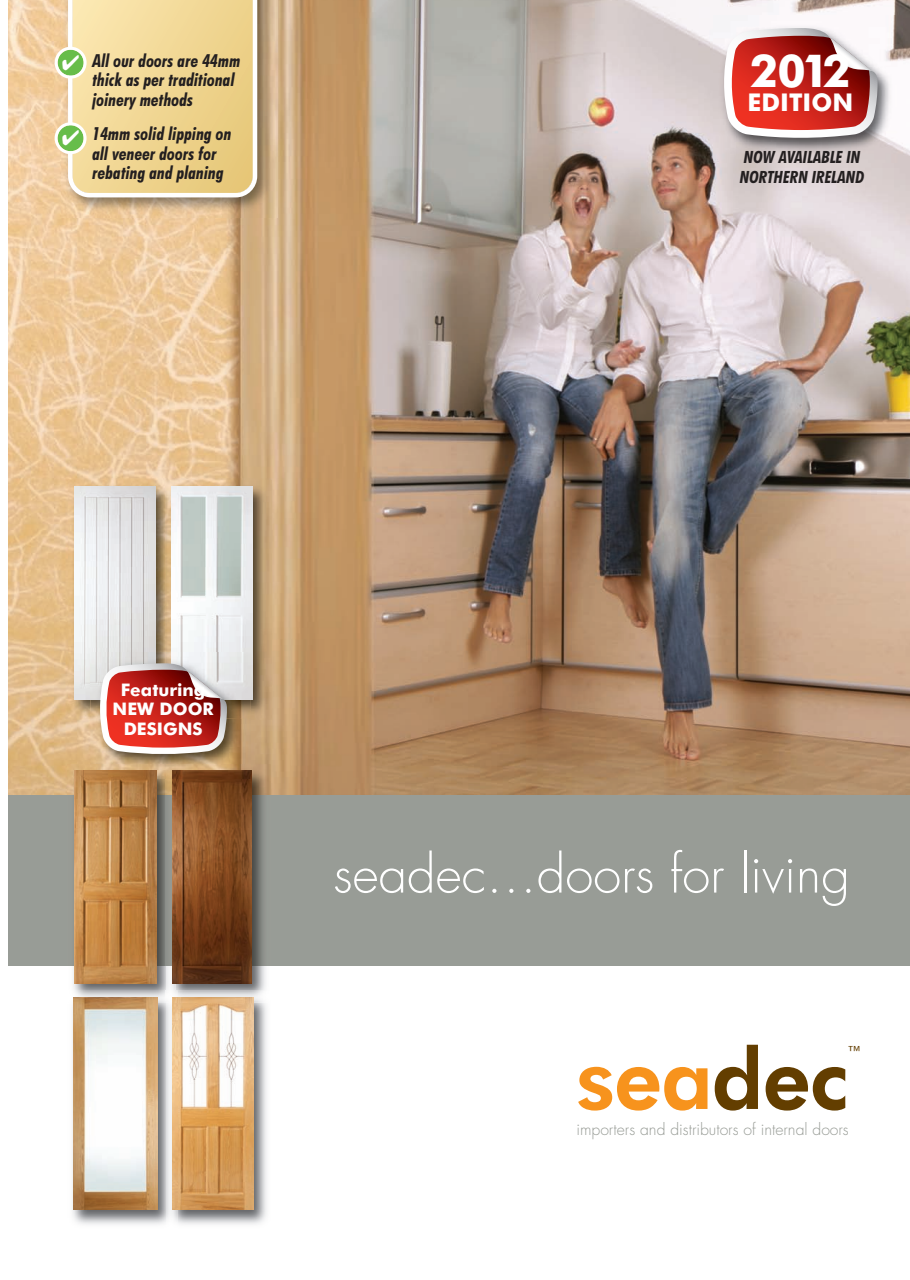
<style>
.page{position:relative;width:910px;height:1280px;background:#fff}
.page>*{position:absolute;margin:0;border:0;box-sizing:border-box;transform-origin:0 0}
.t1{font:800 84.9px "Futura BT";letter-spacing:-.015em;color:#f7931d}
.t2{font:300 51px "Futura";color:#fff}
.t3{font:700 45.45px "Futura BT";color:#fff}
.t4{font:700 24.45px "Futura BT";color:#fff}
.t5{font:19.8px "Futura BT";color:#633e00}
.t6{font:italic 700 condensed 18px/19.5px "Futura BT";color:#231f20}
.t7{font:700 17.4px/19.4px "Futura BT";color:#fff;text-align:center}
.t8{font:italic 700 condensed 16.95px/20.2px "Futura BT";color:#231f20}
.t9{font:300 15.75px "Futura";color:#989c96}
.s1{color:#633e00}
</style>
<div class="page">
<img style="left:9px;top:0;width:901px;height:795px">
<div style="left:9px;top:795px;width:901px;height:170px;background:#989c96"></div>
<img style="left:175px;top:764px;width:97px;height:461px">
<img style="left:177px;top:1003px;width:76px;height:207px">
<img style="left:177px;top:991px;width:94px;height:12px">
<img style="left:177px;top:997px;width:76px;height:6px">
<img style="left:175px;top:771px;width:77px;height:212px">
<img style="left:714px;top:16px;width:189px;height:147px">
<svg style="left:724px;top:28px;width:154px;height:110px"></svg>
<img style="left:68px;top:480px;width:97px;height:238px">
<img style="left:75px;top:486px;width:80px;height:213px">
<img style="left:175px;top:480px;width:97px;height:238px">
<img style="left:165px;top:480px;width:10px;height:172px">
<img style="left:172px;top:486px;width:81px;height:213px">
<img style="left:90px;top:718px;width:161px;height:60px">
<img style="left:90px;top:652px;width:82px;height:66px">
<img style="left:90px;top:652px;width:65px;height:47px">
<img style="left:227px;top:699px;width:24px;height:19px">
<img style="left:172px;top:652px;width:79px;height:47px">
<svg style="left:100px;top:663px;width:127px;height:91px;background:#c75d57"></svg>
<img style="left:67px;top:795px;width:99px;height:208px">
<img style="left:67px;top:764px;width:23px;height:31px">
<img style="left:156px;top:778px;width:16px;height:17px">
<img style="left:166px;top:965px;width:9px;height:26px">
<img style="left:166px;top:795px;width:1px;height:170px">
<img style="left:172px;top:778px;width:3px;height:205px">
<svg style="left:172px;top:771px;width:3px;height:7px"></svg>
<img style="left:74px;top:771px;width:82px;height:212px">
<img style="left:72px;top:1003px;width:105px;height:222px">
<img style="left:172px;top:1003px;width:5px;height:207px">
<svg style="left:172px;top:991px;width:5px;height:12px"></svg>
<img style="left:73px;top:997px;width:84px;height:213px">
<img style="left:61px;top:0;width:216px;height:217px">
<svg style="left:55px;top:0;width:202px;height:197px;background:#edd799"></svg>
<p class="t6" style="left:92px;top:52px;width:150px">All our doors are 44mm thick as per traditional joinery methods</p>
<p class="t6" style="left:92px;top:126px;width:141px">14mm solid lipping on all veneer doors for rebating and planing</p>
<h3 class="t3" style="left:750px;top:53px;width:102px">2012</h3>
<h3 class="t4" style="left:748px;top:93px;width:107px">EDITION</h3>
<p class="t8" style="left:740px;top:148px;width:126px">NOW AVAILABLE IN<br>NORTHERN IRELAND</p>
<p class="t7" style="left:113px;top:682px;width:103px">Featuring<br>NEW DOOR<br>DESIGNS</p>
<h2 class="t2" style="left:333px;top:850px;width:518px">seadec…doors for living</h2>
<h1 class="t1" style="left:576px;top:1045px;width:274px">sea<span class="s1">dec</span></h1>
<p class="t9" style="left:576px;top:1121px;width:274px">importers and distributors of internal doors</p>
<p class="t5" style="left:846px;top:1045px;width:18px">™</p>
</div>
